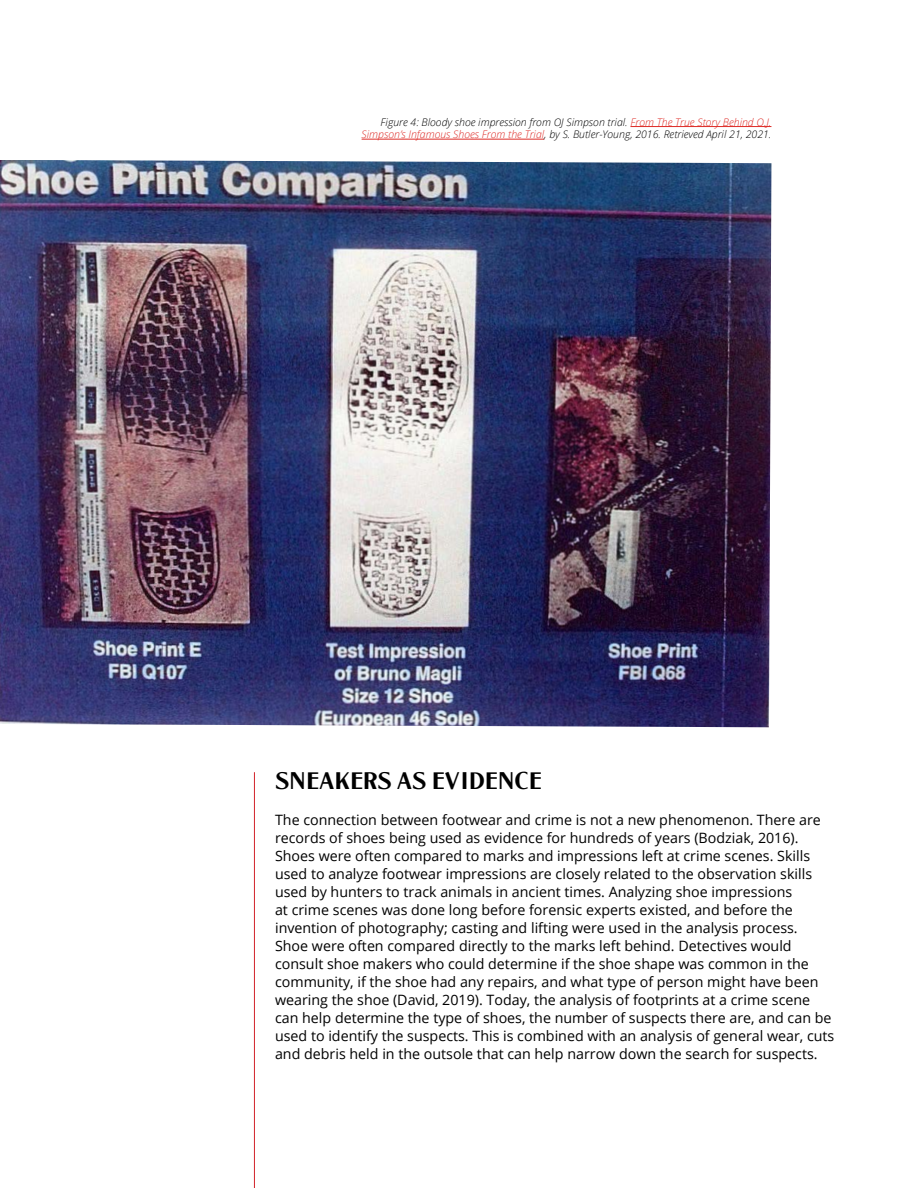
<style>
.page{position:relative;width:918px;height:1188px;background:#fff}
.page>*{position:absolute;margin:0;border:0;box-sizing:border-box;transform-origin:0 0}
.t1{font:21px "LTC Globe Gothic";color:#000}
.t2{font:14.25px/18px "Open Sans";color:#000}
.t3{font:italic 300 10.5px/12.6px "Open Sans";color:#000;text-align:right}
.s1{color:#de2b26}
</style>
<div class="page">
<hr style="left:254px;top:772px;width:1px;height:416px;background:#d2232a">
<hr style="left:630px;top:126px;width:141px;height:1px;background:#de2b26">
<hr style="left:362px;top:139px;width:182px;height:1px;background:#de2b26">
<img style="left:0;top:160px;width:771px;height:567px">
<p class="t3" style="left:362px;top:115px;width:411px">Figure 4: Bloody shoe impression from OJ Simpson trial. <span class="s1">From The True Story Behind O.J.<br>Simpson’s Infamous Shoes From the Trial</span>, by S. Butler-Young, 2016. Retrieved April 21, 2021.</p>
<h2 class="t1" style="left:275px;top:767px;width:268px">SNEAKERS AS EVIDENCE</h2>
<p class="t2" style="left:275px;top:811px;width:561px">The connection between footwear and crime is not a new phenomenon. There are records of shoes being used as evidence for hundreds of years (Bodziak, 2016).<br>Shoes were often compared to marks and impressions left at crime scenes. Skills used to analyze footwear impressions are closely related to the observation skills used by hunters to track animals in ancient times. Analyzing shoe impressions<br>at crime scenes was done long before forensic experts existed, and before the invention of photography; casting and lifting were used in the analysis process.<br>Shoe were often compared directly to the marks left behind. Detectives would consult shoe makers who could determine if the shoe shape was common in the community, if the shoe had any repairs, and what type of person might have been wearing the shoe (David, 2019). Today, the analysis of footprints at a crime scene can help determine the type of shoes, the number of suspects there are, and can be used to identify the suspects. This is combined with an analysis of general wear, cuts and debris held in the outsole that can help narrow down the search for suspects.</p>
</div>
